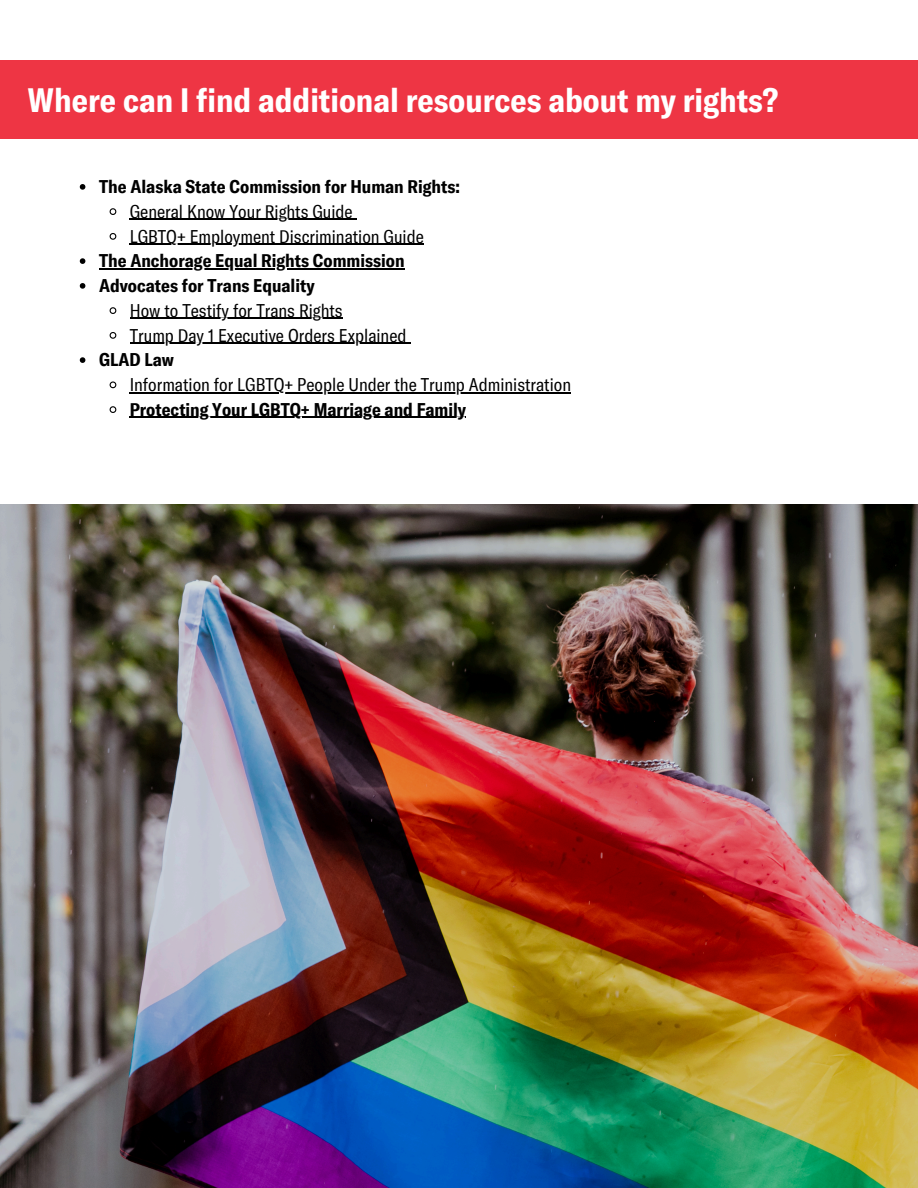
<style>
.page{position:relative;width:918px;height:1188px;background:#fff}
.page>*{position:absolute;margin:0;border:0;box-sizing:border-box;transform-origin:0 0}
.t1{font:700 condensed 33px "GT America";color:#fff}
.t2{font:condensed 18px "GT America";color:#000}
.t3{font:700 condensed 18px "GT America";color:#000}
</style>
<div class="page">
<div style="left:0;top:60px;width:918px;height:78px;background:#ee3544"></div>
<img style="left:0;top:504px;width:918px;height:684px">
<svg style="left:80px;top:184px;width:5px;height:6px"></svg>
<svg style="left:109px;top:208px;width:8px;height:7px"></svg>
<hr style="left:130px;top:219px;width:223px;height:1px;background:#000">
<svg style="left:109px;top:233px;width:8px;height:7px"></svg>
<hr style="left:130px;top:244px;width:294px;height:1px;background:#000">
<svg style="left:80px;top:258px;width:5px;height:6px"></svg>
<hr style="left:99px;top:268px;width:306px;height:2px;background:#000">
<svg style="left:80px;top:283px;width:5px;height:6px"></svg>
<svg style="left:109px;top:307px;width:8px;height:7px"></svg>
<hr style="left:130px;top:318px;width:213px;height:1px;background:#000">
<svg style="left:109px;top:332px;width:8px;height:7px"></svg>
<hr style="left:130px;top:343px;width:277px;height:1px;background:#000">
<svg style="left:80px;top:357px;width:5px;height:6px"></svg>
<svg style="left:109px;top:381px;width:8px;height:8px"></svg>
<hr style="left:130px;top:392px;width:441px;height:1px;background:#000">
<svg style="left:109px;top:406px;width:8px;height:7px"></svg>
<hr style="left:130px;top:417px;width:336px;height:1px;background:#000">
<h1 class="t1" style="left:28px;top:79px;width:752px">Where can I find additional resources about my rights?</h1>
<p class="t3" style="left:99px;top:175px;width:362px">The Alaska State Commission for Human Rights:</p>
<p class="t2" style="left:130px;top:200px;width:225px">General Know Your Rights Guide</p>
<p class="t2" style="left:130px;top:224px;width:296px">LGBTQ+ Employment Discrimination Guide</p>
<p class="t3" style="left:99px;top:249px;width:307px">The Anchorage Equal Rights Commission</p>
<p class="t3" style="left:99px;top:274px;width:217px">Advocates for Trans Equality</p>
<p class="t2" style="left:130px;top:299px;width:214px">How to Testify for Trans Rights</p>
<p class="t2" style="left:130px;top:323px;width:278px">Trump Day 1 Executive Orders Explained</p>
<p class="t3" style="left:99px;top:348px;width:76px">GLAD Law</p>
<p class="t2" style="left:130px;top:373px;width:443px">Information for LGBTQ+ People Under the Trump Administration</p>
<p class="t3" style="left:130px;top:398px;width:338px">Protecting Your LGBTQ+ Marriage and Family</p>
</div>
